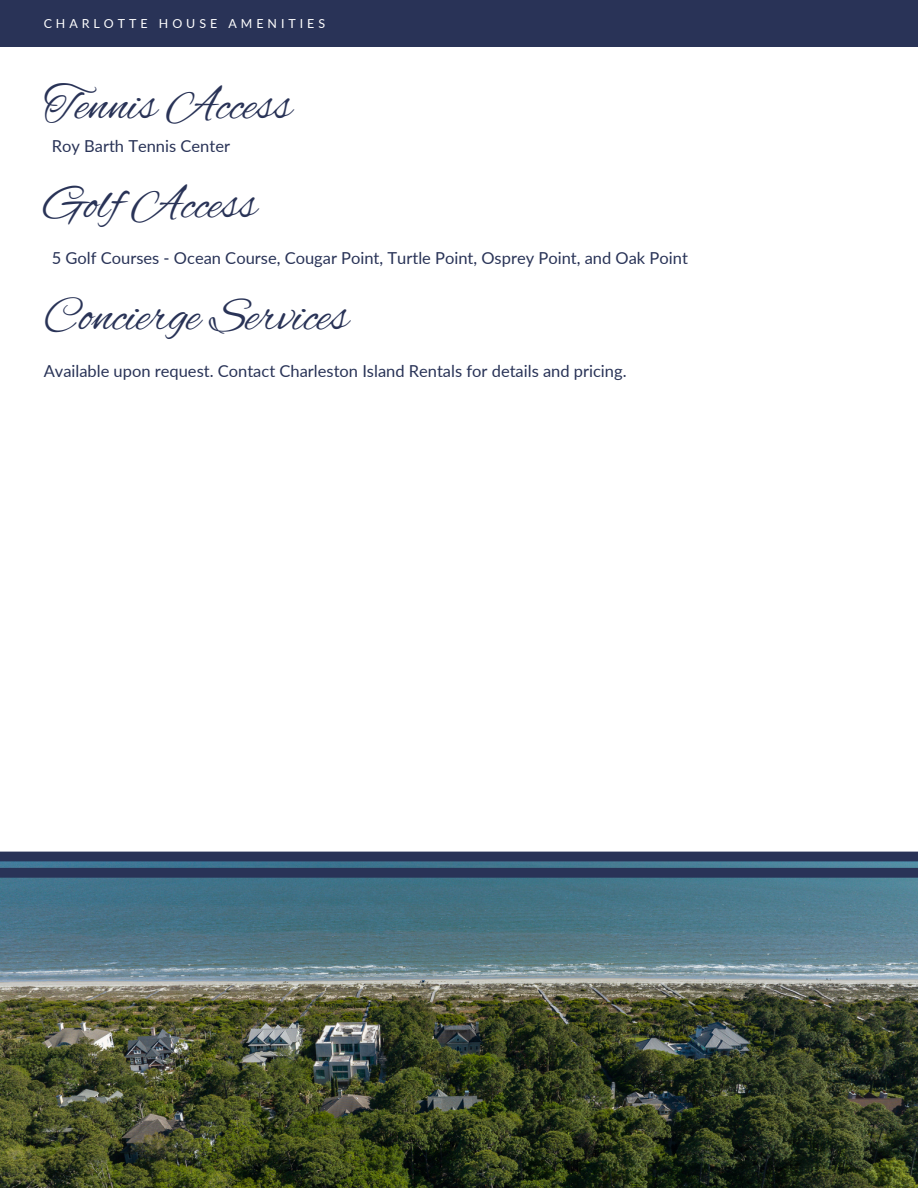
<style>
.page{position:relative;width:918px;height:1188px;background:#fff}
.page>*{position:absolute;margin:0;border:0;box-sizing:border-box;transform-origin:0 0}
.t1{font:49.05px "Alex Brush";color:#293357}
.t2{font:16.5px "Lato";color:#293357}
.t3{font:12.45px "Lato";letter-spacing:.32em;color:#fff}
</style>
<div class="page">
<img style="left:0;top:861px;width:918px;height:327px">
<div style="left:0;top:0;width:918px;height:47px;background:#293357"></div>
<div style="left:0;top:852px;width:918px;height:9px;background:#293357"></div>
<svg style="left:0;top:868px;width:918px;height:10px"></svg>
<p class="t3" style="left:44px;top:15px;width:283px">CHARLOTTE HOUSE AMENITIES</p>
<p class="t1" style="left:44px;top:77px;width:250px">Tennis Access</p>
<p class="t2" style="left:52px;top:136px;width:180px">Roy Barth Tennis Center</p>
<p class="t1" style="left:44px;top:176px;width:215px">Golf Access</p>
<p class="t2" style="left:52px;top:248px;width:638px">5 Golf Courses - Ocean Course, Cougar Point, Turtle Point, Osprey Point, and Oak Point</p>
<p class="t1" style="left:44px;top:289px;width:306px">Concierge Services</p>
<p class="t2" style="left:44px;top:361px;width:584px">Available upon request. Contact Charleston Island Rentals for details and pricing.</p>
</div>
